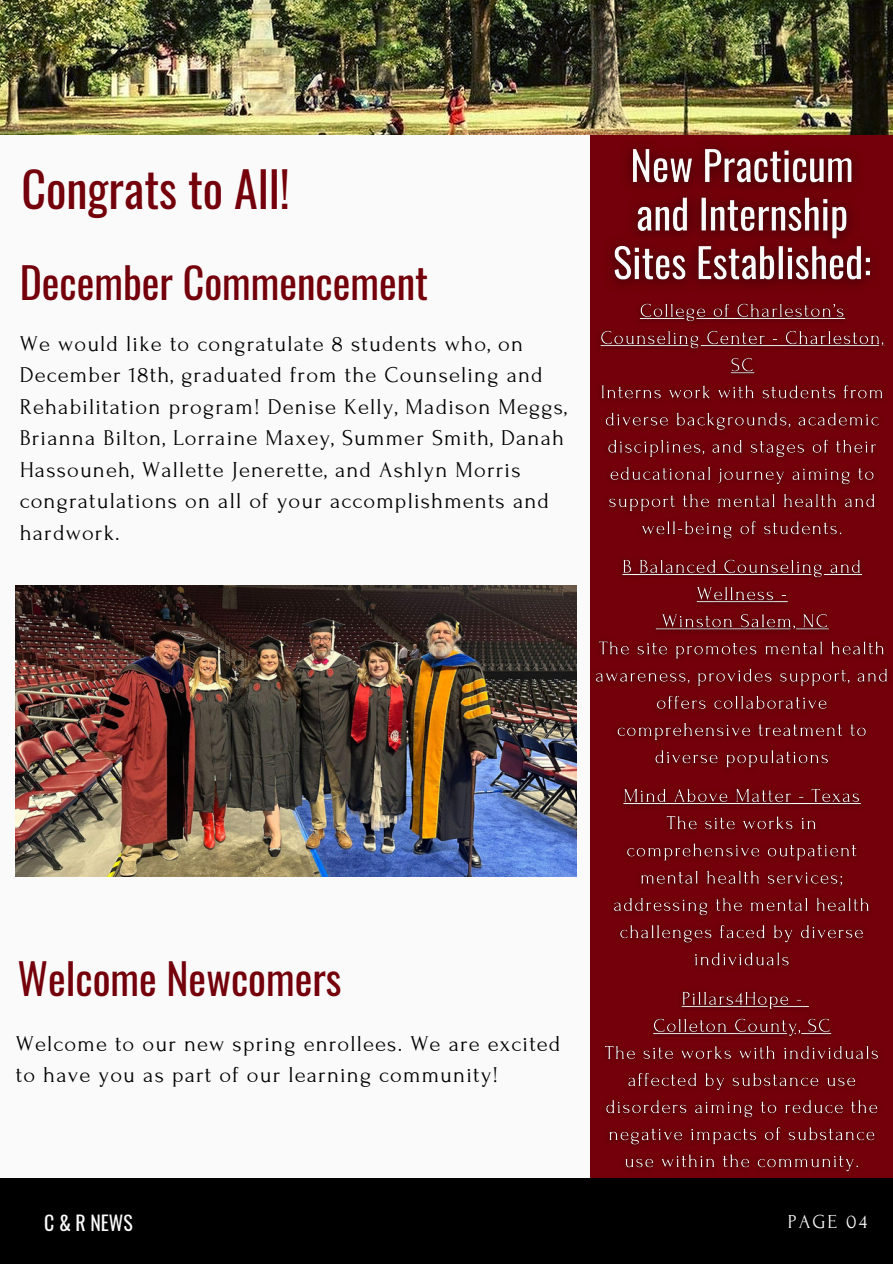
<style>
.page{position:relative;width:893px;height:1264px;background:#fff}
.page>*{position:absolute;margin:0;border:0;box-sizing:border-box;transform-origin:0 0}
.t1{font:48px "Oswald";color:#73000a}
.t2{font:42px "Oswald";color:#73000a}
.t3{font:22.5px/31.5px "Forum";letter-spacing:.05em;color:#000}
.t4{font:19.8px "Oswald";color:#fafafa}
.t5{font:19.8px "Forum";letter-spacing:.1em;color:#fafafa}
</style>
<div class="page">
<div style="left:0;top:0;width:892px;height:1263px;background:#fafafa"></div>
<div style="left:590px;top:111px;width:302px;height:1066px;background:#73000a"></div>
<div style="left:0;top:1177px;width:892px;height:86px;background:#000"></div>
<img style="left:0;top:0;width:892px;height:134px">
<img style="left:15px;top:585px;width:561px;height:291px">
<img style="left:595px;top:131px;width:293px;height:154px">
<img style="left:595px;top:991px;width:293px;height:187px">
<img style="left:600px;top:303px;width:285px;height:237px">
<img style="left:595px;top:559px;width:293px;height:209px">
<img style="left:613px;top:788px;width:256px;height:179px">
<h3 class="t1" style="left:21px;top:152px;width:270px">Congrats to All!</h3>
<p class="t2" style="left:20px;top:250px;width:410px">December Commencement</p>
<h2 class="t3" style="left:20px;top:328px;width:548px">We would like to congratulate 8 students who, on December 18th, graduated from the Counseling and Rehabilitation program! Denise Kelly, Madison Meggs, Brianna Bilton, Lorraine Maxey, Summer Smith, Danah Hassouneh, Wallette Jenerette, and Ashlyn Morris congratulations on all of your accomplishments and hardwork.</h2>
<h3 class="t2" style="left:17px;top:945px;width:325px">Welcome Newcomers</h3>
<h4 class="t3" style="left:16px;top:1028px;width:546px">Welcome to our new spring enrollees. We are excited to have you as part of our learning community!</h4>
<h1 class="t4" style="left:44px;top:1206px;width:90px">C &amp; R NEWS</h1>
<h2 class="t5" style="left:787px;top:1210px;width:81px">PAGE 04</h2>
</div>
